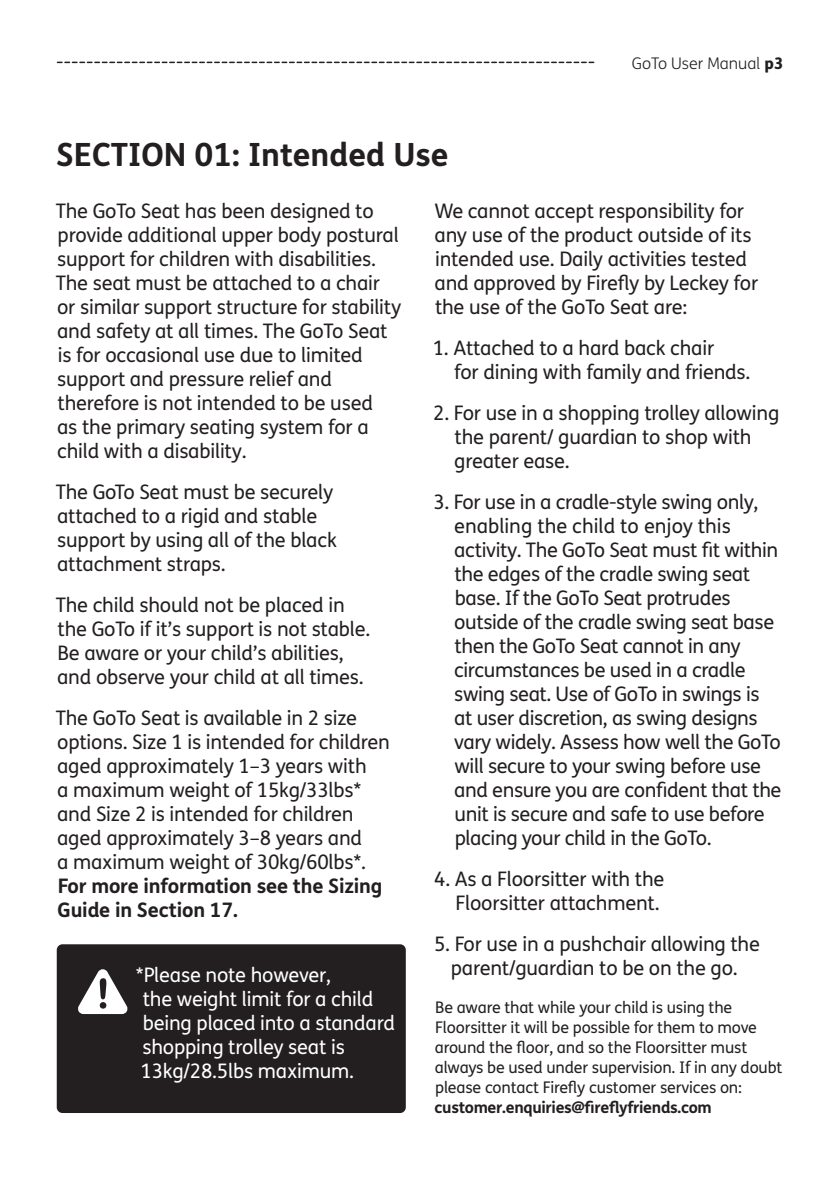
<style>
.page{position:relative;width:840px;height:1191px;background:#fff}
.page>*{position:absolute;margin:0;border:0;box-sizing:border-box;transform-origin:0 0}
.t1{font:700 32px "FS Me";color:#231f20}
.t2{font:20px/24px "FS Me";letter-spacing:-.01em;color:#231f20}
.t3{font:20px/24px "FS Me";letter-spacing:-.01em;color:#fff}
.t4{font:700 20px/24px "FS Me";letter-spacing:-.01em;color:#231f20}
.t5{font:16px/20px "FS Me";letter-spacing:-.01em;color:#231f20}
.t6{font:700 16px "FS Me";letter-spacing:-.02em;color:#231f20}
.t7{font:300 16px "FS Me";color:#231f20}
.s1{font-weight:800}
</style>
<div class="page">
<svg style="left:57px;top:62px;width:536px;height:1px"></svg>
<div style="left:57px;top:944px;width:348px;height:169px;background:#231f20;border-radius:6px"></div>
<svg style="left:78px;top:969px;width:50px;height:45px"></svg>
<p class="t7" style="left:631px;top:53px;width:153px">GoTo User Manual <span class="s1">p3</span></p>
<h1 class="t1" style="left:56px;top:130px;width:393px">SECTION 01: Intended Use</h1>
<p class="t2" style="left:56px;top:199px;width:347px">The GoTo Seat has been designed to provide additional upper body postural support for children with disabilities.<br>The seat must be attached to a chair or similar support structure for stability and safety at all times. The GoTo Seat is for occasional use due to limited support and pressure relief and therefore is not intended to be used<br>as the primary seating system for a child with a disability.</p>
<p class="t2" style="left:56px;top:480px;width:282px">The GoTo Seat must be securely attached to a rigid and stable support by using all of the black attachment straps.</p>
<p class="t2" style="left:56px;top:593px;width:316px">The child should not be placed in the GoTo if it’s support is not stable.<br>Be aware or your child’s abilities, and observe your child at all times.</p>
<p class="t2" style="left:56px;top:706px;width:335px">The GoTo Seat is available in 2 size options. Size 1 is intended for children aged approximately 1–3 years with<br>a maximum weight of 15kg/33lbs* and Size 2 is intended for children aged approximately 3–8 years and<br>a maximum weight of 30kg/60lbs*.</p>
<p class="t4" style="left:58px;top:873px;width:326px">For more information see the Sizing<br>Guide in Section 17.</p>
<p class="t2" style="left:434px;top:199px;width:325px">We cannot accept responsibility for any use of the product outside of its intended use. Daily activities tested and approved by Firefly by Leckey for the use of the GoTo Seat are:</p>
<p class="t2" style="left:454px;top:336px;width:297px;text-indent:-21px">1. Attached to a hard back chair<br>for dining with family and friends.</p>
<p class="t2" style="left:454px;top:401px;width:326px;text-indent:-21px">2. For use in a shopping trolley allowing the parent/ guardian to shop with greater ease.</p>
<p class="t2" style="left:454px;top:490px;width:328px;text-indent:-21px">3. For use in a cradle-style swing only, enabling the child to enjoy this activity. The GoTo Seat must fit within the edges of the cradle swing seat base. If the GoTo Seat protrudes outside of the cradle swing seat base then the GoTo Seat cannot in any circumstances be used in a cradle swing seat. Use of GoTo in swings is at user discretion, as swing designs vary widely. Assess how well the GoTo will secure to your swing before use and ensure you are confident that the unit is secure and safe to use before placing your child in the GoTo.</p>
<p class="t2" style="left:434px;top:867px;width:232px;text-align:right">4. As a Floorsitter with the<br>Floorsitter attachment.</p>
<p class="t2" style="left:434px;top:932px;width:327px;text-align:center">5. For use in a pushchair allowing the parent/guardian to be on the go.</p>
<p class="t5" style="left:434px;top:996px;width:349px">Be aware that while your child is using the Floorsitter it will be possible for them to move around the floor, and so the Floorsitter must always be used under supervision. If in any doubt please contact Firefly customer services on:</p>
<p class="t6" style="left:434px;top:1094px;width:278px">customer.enquiries@fireflyfriends.com</p>
<p class="t3" style="left:136px;top:963px;width:260px">*Please note however,<br>the weight limit for a child being placed into a standard shopping trolley seat is<br>13kg/28.5lbs maximum.</p>
</div>
